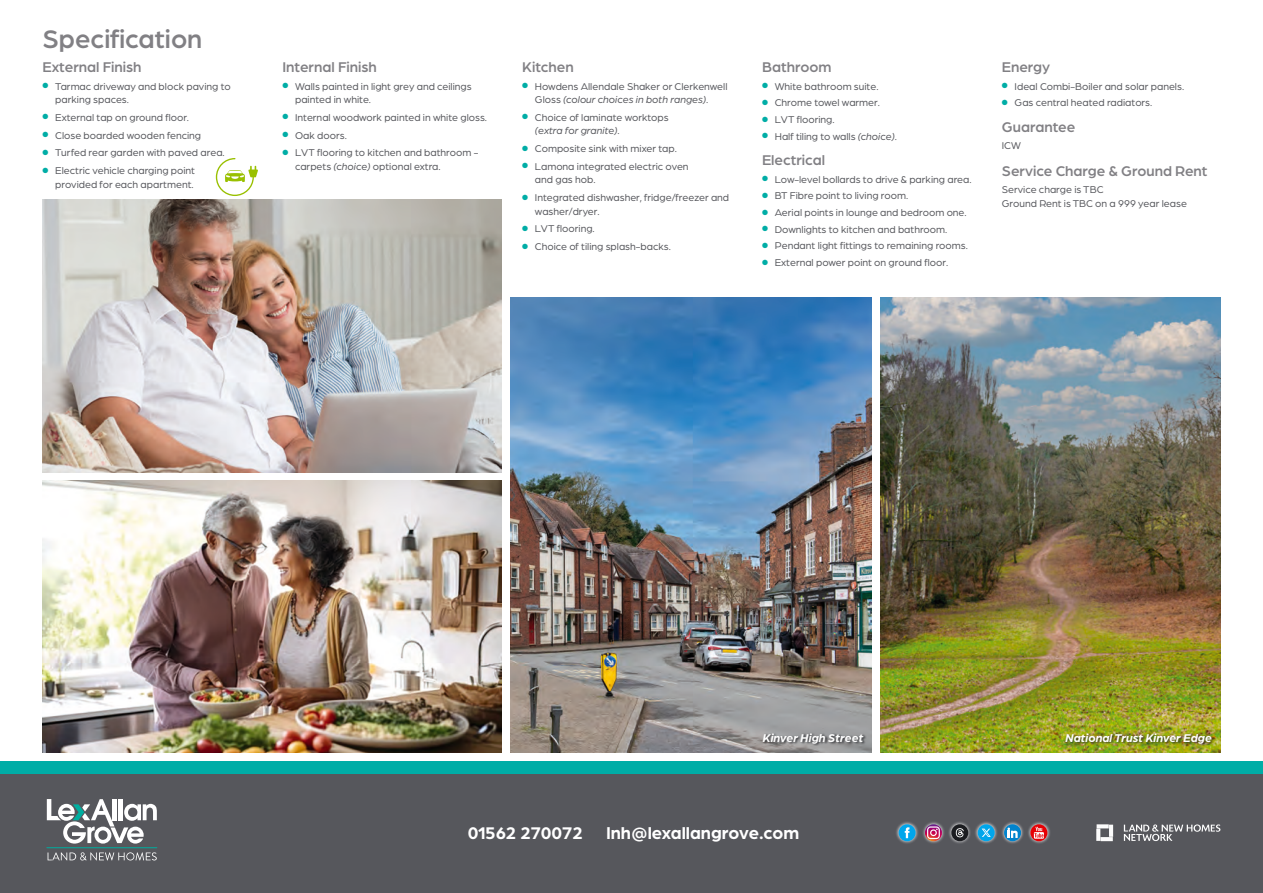
<style>
.page{position:relative;width:1263px;height:893px;background:#fff}
.page>*{position:absolute;margin:0;border:0;box-sizing:border-box;transform-origin:0 0}
.t1{font:500 27px "Arboria";color:#818084}
.t2{font:700 18px "Arboria";color:#fff}
.t3{font:500 15px "Arboria";color:#818084}
.t4{font:italic 700 12px "Arboria";color:#fff}
.t5{font:10.5px/13.5px "Arboria";color:#56575c}
.s1{color:#00ada6}
.s2{font-style:italic}
</style>
<div class="page">
<div style="left:0;top:774px;width:1263px;height:119px;background:#56575c"></div>
<div style="left:0;top:761px;width:1263px;height:13px;background:#00ada6"></div>
<svg style="left:47px;top:799px;width:110px;height:45px"></svg>
<svg style="left:48px;top:852px;width:109px;height:8px"></svg>
<hr style="left:47px;top:847px;width:110px;height:1px;background:#00ae9f">
<svg style="left:1096px;top:825px;width:17px;height:16px"></svg>
<svg style="left:1124px;top:824px;width:96px;height:17px"></svg>
<img style="left:880px;top:298px;width:340px;height:455px">
<img style="left:510px;top:298px;width:362px;height:455px">
<div style="left:895px;top:821px;width:24px;height:24px;background:#fff;opacity:.75"></div>
<div style="left:898px;top:824px;width:17px;height:17px;background:#00a6eb;border-radius:50%"></div>
<svg style="left:905px;top:827px;width:4px;height:11px"></svg>
<div style="left:948px;top:821px;width:24px;height:24px;background:#fff;opacity:.75"></div>
<div style="left:951px;top:824px;width:17px;height:17px;background:#1b1c20;border-radius:50%"></div>
<svg style="left:956px;top:828px;width:8px;height:9px"></svg>
<div style="left:974px;top:821px;width:24px;height:24px;background:#fff;opacity:.75"></div>
<div style="left:978px;top:824px;width:17px;height:17px;background:#00a6eb;border-radius:50%"></div>
<svg style="left:982px;top:829px;width:9px;height:8px"></svg>
<div style="left:922px;top:821px;width:23px;height:24px;background:#fff;opacity:.75"></div>
<img style="left:925px;top:824px;width:17px;height:17px;border-radius:9px">
<svg style="left:927px;top:826px;width:13px;height:13px"></svg>
<div style="left:1001px;top:821px;width:23px;height:24px;background:#fff;opacity:.75"></div>
<div style="left:1004px;top:824px;width:17px;height:17px;background:#0083cc;border-radius:50%"></div>
<svg style="left:1007px;top:828px;width:11px;height:10px"></svg>
<div style="left:1027px;top:821px;width:24px;height:24px;background:#fff;opacity:.75"></div>
<svg style="left:1030px;top:824px;width:17px;height:17px"></svg>
<svg style="left:1034px;top:832px;width:10px;height:7px"></svg>
<svg style="left:1034px;top:827px;width:9px;height:10px"></svg>
<div style="left:1065px;top:733px;width:149px;height:13px;background:#1b1c20;opacity:.75"></div>
<div style="left:763px;top:733px;width:104px;height:13px;background:#1b1c20;opacity:.75"></div>
<img style="left:43px;top:200px;width:459px;height:272px">
<img style="left:43px;top:480px;width:459px;height:273px">
<svg style="left:216px;top:158px;width:42px;height:38px"></svg>
<p class="t1" style="left:43px;top:21px;width:161px">Specification</p>
<p class="t3" style="left:43px;top:57px;width:101px">External Finish</p>
<p class="t5" style="left:55px;top:79px;width:177px;text-indent:-13px"><span class="s1">●</span> Tarmac driveway and block paving to parking spaces.</p>
<p class="t5" style="left:43px;top:110px;width:148px"><span class="s1">●</span> External tap on ground floor.</p>
<p class="t5" style="left:43px;top:128px;width:160px"><span class="s1">●</span> Close boarded wooden fencing</p>
<p class="t5" style="left:43px;top:146px;width:184px"><span class="s1">●</span> Turfed rear garden with paved area.</p>
<p class="t5" style="left:43px;top:164px;width:154px;text-align:right"><span class="s1">●</span> Electric vehicle charging point provided for each apartment.</p>
<p class="t3" style="left:282px;top:57px;width:96px">Internal Finish</p>
<p class="t5" style="left:295px;top:79px;width:178px;text-indent:-13px"><span class="s1">●</span> Walls painted in light grey and ceilings painted in white.</p>
<p class="t5" style="left:282px;top:110px;width:206px"><span class="s1">●</span> Internal woodwork painted in white gloss.</p>
<p class="t5" style="left:282px;top:128px;width:66px"><span class="s1">●</span> Oak doors.</p>
<p class="t5" style="left:295px;top:146px;width:185px;text-indent:-13px"><span class="s1">●</span> LVT flooring to kitchen and bathroom - carpets <span class="s2">(choice)</span> optional extra.</p>
<p class="t3" style="left:522px;top:57px;width:53px">Kitchen</p>
<p class="t5" style="left:522px;top:79px;width:207px;text-align:center"><span class="s1">●</span> Howdens Allendale Shaker or Clerkenwell<br>Gloss <span class="s2">(colour choices in both ranges).</span></p>
<p class="t5" style="left:535px;top:110px;width:135px;text-indent:-13px"><span class="s1">●</span> Choice of laminate worktops <span class="s2">(extra for granite)</span>.</p>
<p class="t5" style="left:522px;top:142px;width:156px"><span class="s1">●</span> Composite sink with mixer tap.</p>
<p class="t5" style="left:535px;top:159px;width:155px;text-indent:-13px"><span class="s1">●</span> Lamona integrated electric oven and gas hob.</p>
<p class="t5" style="left:535px;top:191px;width:196px;text-indent:-13px"><span class="s1">●</span> Integrated dishwasher, fridge/freezer and washer/dryer.</p>
<p class="t5" style="left:522px;top:222px;width:74px"><span class="s1">●</span> LVT flooring.</p>
<p class="t5" style="left:522px;top:240px;width:150px"><span class="s1">●</span> Choice of tiling splash-backs.</p>
<p class="t3" style="left:762px;top:57px;width:71px">Bathroom</p>
<p class="t5" style="left:762px;top:79px;width:118px"><span class="s1">●</span> White bathroom suite.</p>
<p class="t5" style="left:762px;top:96px;width:119px"><span class="s1">●</span> Chrome towel warmer.</p>
<p class="t5" style="left:762px;top:112px;width:74px"><span class="s1">●</span> LVT flooring.</p>
<p class="t5" style="left:762px;top:129px;width:137px"><span class="s1">●</span> Half tiling to walls <span class="s2">(choice)</span>.</p>
<p class="t3" style="left:762px;top:150px;width:64px">Electrical</p>
<p class="t5" style="left:762px;top:172px;width:211px"><span class="s1">●</span> Low-level bollards to drive &amp; parking area.</p>
<p class="t5" style="left:762px;top:189px;width:148px"><span class="s1">●</span> BT Fibre point to living room.</p>
<p class="t5" style="left:762px;top:205px;width:206px"><span class="s1">●</span> Aerial points in lounge and bedroom one.</p>
<p class="t5" style="left:762px;top:222px;width:187px"><span class="s1">●</span> Downlights to kitchen and bathroom.</p>
<p class="t5" style="left:762px;top:239px;width:207px"><span class="s1">●</span> Pendant light fittings to remaining rooms.</p>
<p class="t5" style="left:762px;top:255px;width:188px"><span class="s1">●</span> External power point on ground floor.</p>
<p class="t3" style="left:1002px;top:57px;width:50px">Energy</p>
<p class="t5" style="left:1002px;top:79px;width:184px"><span class="s1">●</span> Ideal Combi-Boiler and solar panels.</p>
<p class="t5" style="left:1002px;top:96px;width:152px"><span class="s1">●</span> Gas central heated radiators.</p>
<p class="t3" style="left:1002px;top:116px;width:75px">Guarantee</p>
<p class="t5" style="left:1002px;top:139px;width:21px">ICW</p>
<p class="t3" style="left:1002px;top:160px;width:207px">Service Charge &amp; Ground Rent</p>
<p class="t5" style="left:1002px;top:183px;width:187px">Service charge is TBC<br>Ground Rent is TBC on a 999 year lease</p>
<p class="t4" style="left:763px;top:729px;width:102px">Kinver High Street</p>
<p class="t4" style="left:1065px;top:729px;width:148px">National Trust Kinver Edge</p>
<p class="t2" style="left:468px;top:820px;width:117px">01562 270072</p>
<p class="t2" style="left:607px;top:820px;width:194px">lnh@lexallangrove.com</p>
</div>
